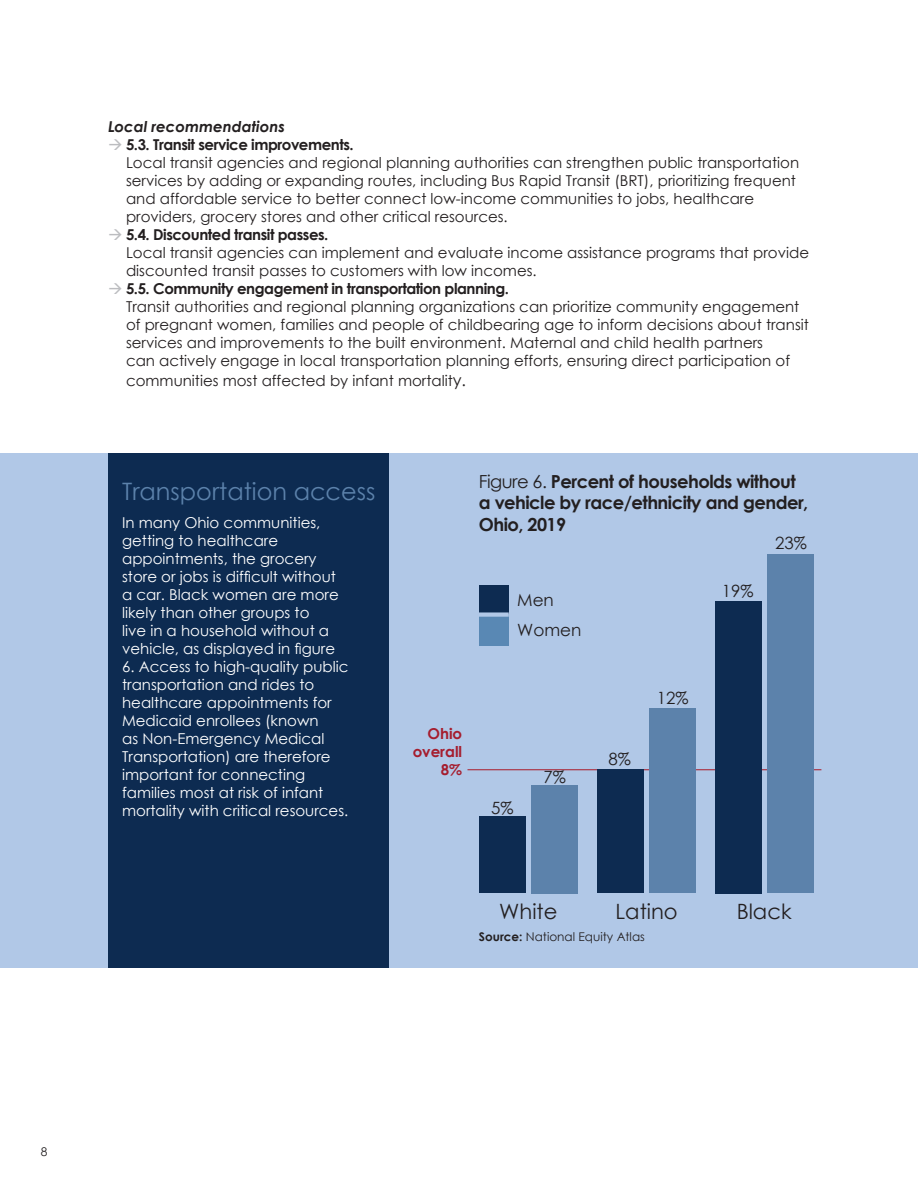
<style>
.page{position:relative;width:918px;height:1188px;background:#fff}
.page>*{position:absolute;margin:0;border:0;box-sizing:border-box;transform-origin:0 0}
.t1{font:24px "Century Gothic";color:#5c82ab}
.t2{font:21.15px "Century Gothic";color:#231f20}
.t3{font:700 18px/21.6px "Century Gothic";letter-spacing:-.03em;color:#231f20}
.t4{font:16.95px "Century Gothic";color:#231f20}
.t5{font:16.8px/29.5px "Century Gothic";color:#231f20}
.t6{font:15px/18px "Century Gothic";color:#231f20}
.t7{font:15px/18px "Century Gothic";color:#fff}
.t8{font:700 15px "Century Gothic";letter-spacing:-.03em;color:#231f20}
.t9{font:italic 700 15px "Century Gothic";color:#231f20}
.t10{font:700 15px/18px "Century Gothic";color:#a51d2e;text-align:right}
.t11{font:12px "Century Gothic";color:#231f20}
.s1{font-size:16.5px}
.s2{font-weight:400}
.s3{font-weight:700}
</style>
<div class="page">
<div style="left:0;top:453px;width:918px;height:515px;background:#b1c8e7"></div>
<hr style="left:467px;top:769px;width:354px;height:1px;background:#aa1d2d">
<div style="left:531px;top:785px;width:47px;height:108px;background:#5c82ab"></div>
<div style="left:479px;top:816px;width:47px;height:77px;background:#0d2b51"></div>
<div style="left:767px;top:555px;width:47px;height:338px;background:#5c82ab"></div>
<div style="left:715px;top:601px;width:47px;height:292px;background:#0d2b51"></div>
<div style="left:597px;top:769px;width:47px;height:124px;background:#0d2b51"></div>
<div style="left:649px;top:708px;width:47px;height:185px;background:#5c82ab"></div>
<div style="left:479px;top:585px;width:30px;height:30px;background:#0d2b51"></div>
<div style="left:479px;top:615px;width:30px;height:31px;background:#5988b4"></div>
<div style="left:479px;top:612px;width:30px;height:5px;background:#b1c8e7"></div>
<div style="left:108px;top:453px;width:281px;height:515px;background:#0d2b51"></div>
<p class="t9" style="left:108px;top:115px;width:179px">Local recommendations</p>
<p class="t8" style="left:126px;top:133px;width:229px">5.3. Transit service improvements.</p>
<p class="t6" style="left:126px;top:153px;width:675px">Local transit agencies and regional planning authorities can strengthen public transportation services by adding or expanding routes, including Bus Rapid Transit (BRT), prioritizing frequent and affordable service to better connect low-income communities to jobs, healthcare providers, grocery stores and other critical resources.</p>
<p class="t8" style="left:126px;top:223px;width:204px">5.4. Discounted transit passes.</p>
<p class="t6" style="left:126px;top:243px;width:685px">Local transit agencies can implement and evaluate income assistance programs that provide discounted transit passes to customers with low incomes.</p>
<p class="t8" style="left:126px;top:277px;width:385px">5.5. Community engagement in transportation planning.</p>
<p class="t6" style="left:126px;top:297px;width:684px">Transit authorities and regional planning organizations can prioritize community engagement of pregnant women, families and people of childbearing age to inform decisions about transit services and improvements to the built environment. Maternal and child health partners<br>can actively engage in local transportation planning efforts, ensuring direct participation of</p>
<p class="t6" style="left:126px;top:371px;width:342px">communities most affected by infant mortalit<span class="s1">y.</span></p>
<h1 class="t1" style="left:122px;top:474px;width:255px">Transportation access</h1>
<p class="t7" style="left:122px;top:513px;width:218px">In many Ohio communities, getting to healthcare appointments, the grocery store or jobs is difficult without a car. Black women are more likely than other groups to<br>live in a household without a vehicle, as displayed in figure</p>
<p class="t7" style="left:122px;top:657px;width:228px">6. Access to high-quality public transportation and rides to healthcare appointments for<br>Medicaid enrollees (known<br>as Non-Emergency Medical<br>Transportation) are therefore important for connecting families most at risk of infant mortality with critical resources.</p>
<p class="t3" style="left:479px;top:470px;width:331px"><span class="s2">Figure 6.</span> Percent of households without a vehicle by race/ethnicity and gender,<br>Ohio, 2019</p>
<p class="t5" style="left:517px;top:585px;width:66px">Men<br>Women</p>
<p class="t4" style="left:722px;top:579px;width:33px">19%</p>
<p class="t4" style="left:775px;top:531px;width:33px">23%</p>
<p class="t10" style="left:413px;top:724px;width:51px">Ohio overall<br>8%</p>
<p class="t4" style="left:491px;top:796px;width:24px">5%</p>
<p class="t4" style="left:543px;top:765px;width:24px">7%</p>
<p class="t4" style="left:609px;top:747px;width:24px">8%</p>
<p class="t4" style="left:657px;top:686px;width:33px">12%</p>
<h2 class="t2" style="left:499px;top:896px;width:60px">White</h2>
<h2 class="t2" style="left:616px;top:896px;width:64px">Latino</h2>
<p class="t11" style="left:479px;top:929px;width:167px"><span class="s3">Source:</span> National Equity Atlas</p>
<h2 class="t2" style="left:737px;top:896px;width:56px">Black</h2>
<p class="t11" style="left:41px;top:1144px;width:8px">8</p>
</div>
